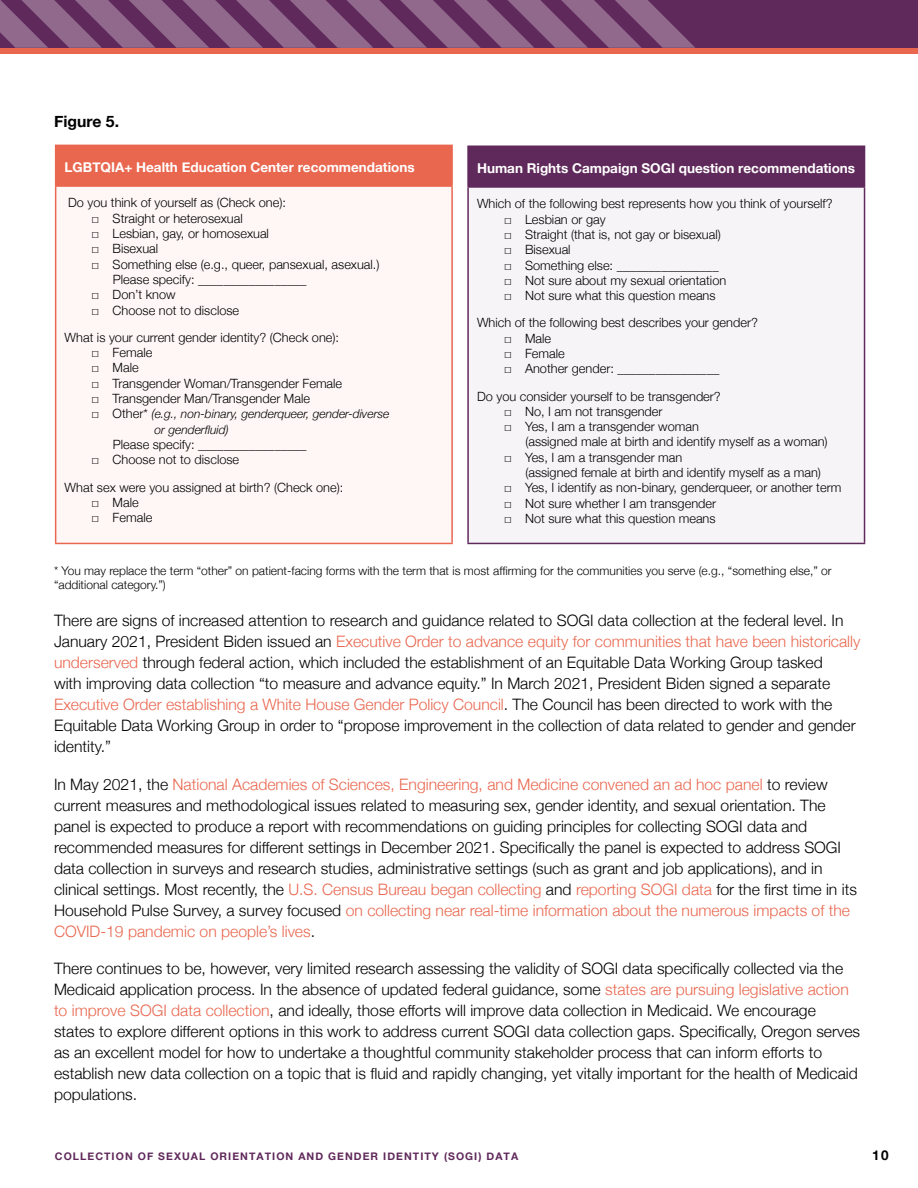
<style>
.page{position:relative;width:918px;height:1188px;background:#fff}
.page>*{position:absolute;margin:0;border:0;box-sizing:border-box;transform-origin:0 0}
.t1{font:300 15.75px/21px "Helvetica Neue";color:#000}
.t2{font:700 15.75px "Helvetica Neue";color:#000}
.t3{font:700 13.5px "Helvetica Neue";color:#fff}
.t4{font:700 13.5px "Helvetica Neue";color:#000}
.t5{font:300 12.75px/27.3px "Helvetica Neue";color:#000}
.t6{font:300 12px/13.5px "Helvetica Neue";color:#000}
.t7{font:italic 300 12px/15.3px "Helvetica Neue";color:#000}
.t8{font:700 10.5px "Helvetica Neue";letter-spacing:.1em;color:#60295b}
.s1{font-family:"Arial";font-weight:400}
.s2{font-family:"Arial";font-weight:700}
.s3{font-family:"Arial";font-weight:400;font-style:normal;font-size:12.75px}
.s4{font-style:normal;font-size:12.75px}
.s5{font-size:12.75px}
.s6{color:#e9674f}
</style>
<div class="page">
<div style="left:0;top:0;width:918px;height:49px;background:#60295b"></div>
<div style="left:0;top:48px;width:918px;height:5px;background:#e9674f"></div>
<svg style="left:0;top:0;width:695px;height:48px"></svg>
<div style="left:56px;top:145px;width:396px;height:41px;background:#e9674f"></div>
<div style="left:56px;top:186px;width:396px;height:357px;background:#fef7f6"></div>
<hr style="left:55px;top:187px;width:1px;height:356px;background:#e9674f">
<hr style="left:451px;top:187px;width:2px;height:356px;background:#e9674f">
<hr style="left:55px;top:543px;width:398px;height:1px;background:#e9674f">
<hr style="left:55px;top:145px;width:398px;height:1px;background:#e9674f">
<hr style="left:55px;top:146px;width:1px;height:39px;background:#e9674f">
<hr style="left:451px;top:146px;width:2px;height:39px;background:#e9674f">
<hr style="left:55px;top:185px;width:398px;height:2px;background:#e9674f">
<div style="left:468px;top:146px;width:397px;height:41px;background:#60295b"></div>
<div style="left:468px;top:187px;width:397px;height:356px;background:#f7f4f7"></div>
<hr style="left:467px;top:146px;width:398px;height:1px;background:#60295b">
<hr style="left:467px;top:147px;width:2px;height:39px;background:#60295b">
<hr style="left:467px;top:186px;width:398px;height:2px;background:#60295b">
<hr style="left:467px;top:188px;width:2px;height:355px;background:#60295b">
<hr style="left:864px;top:188px;width:1px;height:355px;background:#60295b">
<hr style="left:467px;top:543px;width:398px;height:1px;background:#60295b">
<p class="t2" style="left:54px;top:112px;width:67px">Figure 5.</p>
<p class="t3" style="left:65px;top:159px;width:352px">LGBTQIA+ Health Education Center recommendations</p>
<p class="t5" style="left:68px;top:188px;width:219px">Do you think of yourself as (Check one):</p>
<p class="t5" style="left:92px;top:204px;width:153px"><span class="s1">□</span> Straight or heterosexual</p>
<p class="t5" style="left:92px;top:219px;width:179px"><span class="s1">□</span> Lesbian, gay, or homosexual</p>
<p class="t5" style="left:92px;top:234px;width:68px"><span class="s1">□</span> Bisexual</p>
<p class="t5" style="left:113px;top:255px;width:268px;line-height:15.3px;text-indent:-21px"><span class="s1">□</span> Something else (e.g., queer, pansexual, asexual.)<br>Please specify: _________________</p>
<p class="t5" style="left:92px;top:280px;width:86px"><span class="s1">□</span> Don’t know</p>
<p class="t5" style="left:65px;top:295px;width:276px;text-indent:27px"><span class="s1">□</span> Choose not to disclose<br>What is your current gender identity? (Check one):</p>
<p class="t5" style="left:92px;top:338px;width:62px"><span class="s2">□</span> Female</p>
<p class="t5" style="left:92px;top:353px;width:49px"><span class="s2">□</span> Male</p>
<p class="t5" style="left:92px;top:369px;width:252px"><span class="s2">□</span> Transgender Woman/Transgender Female</p>
<p class="t5" style="left:92px;top:384px;width:220px"><span class="s2">□</span> Transgender Man/Transgender Male</p>
<p class="t7" style="left:155px;top:406px;width:236px;text-indent:-63px"><span class="s3">□</span> <span class="s4">Other*</span> <span class="s5">(</span>e.g., non-binary, genderqueer, gender-diverse or genderfluid<span class="s5">)</span></p>
<p class="t5" style="left:113px;top:430px;width:195px">Please specify: _________________</p>
<p class="t5" style="left:65px;top:445px;width:280px;text-indent:27px"><span class="s2">□</span> Choose not to disclose<br>What sex were you assigned at birth? (Check one):</p>
<p class="t5" style="left:92px;top:488px;width:49px"><span class="s2">□</span> Male</p>
<p class="t5" style="left:92px;top:503px;width:62px"><span class="s2">□</span> Female</p>
<p class="t3" style="left:477px;top:160px;width:380px">Human Rights Campaign SOGI question recommendations</p>
<p class="t5" style="left:477px;top:189px;width:357px">Which of the following best represents how you think of yourself?</p>
<p class="t5" style="left:504px;top:204px;width:103px"><span class="s1">□</span> Lesbian or gay</p>
<p class="t5" style="left:504px;top:220px;width:218px"><span class="s1">□</span> Straight (that is, not gay or bisexual)</p>
<p class="t5" style="left:504px;top:235px;width:68px"><span class="s1">□</span> Bisexual</p>
<p class="t5" style="left:504px;top:250px;width:216px"><span class="s1">□</span> Something else: ________________</p>
<p class="t5" style="left:504px;top:266px;width:224px"><span class="s1">□</span> Not sure about my sexual orientation</p>
<p class="t5" style="left:477px;top:281px;width:282px;text-indent:27px"><span class="s1">□</span> Not sure what this question means<br>Which of the following best describes your gender?</p>
<p class="t5" style="left:504px;top:324px;width:49px"><span class="s2">□</span> Male</p>
<p class="t5" style="left:504px;top:339px;width:62px"><span class="s2">□</span> Female</p>
<p class="t5" style="left:477px;top:354px;width:245px;text-align:right"><span class="s2">□</span> Another gender: ________________<br>Do you consider yourself to be transgender?</p>
<p class="t5" style="left:504px;top:397px;width:160px"><span class="s2">□</span> No, I am not transgender</p>
<p class="t5" style="left:525px;top:418px;width:304px;line-height:15.3px;text-indent:-21px"><span class="s1">□</span> Yes, I am a transgender woman<br>(assigned male at birth and identify myself as a woman)</p>
<p class="t5" style="left:525px;top:449px;width:297px;line-height:15.3px;text-indent:-21px"><span class="s1">□</span> Yes, I am a transgender man<br>(assigned female at birth and identify myself as a man)</p>
<p class="t5" style="left:504px;top:473px;width:339px"><span class="s2">□</span> Yes, I identify as non-binary, genderqueer, or another term</p>
<p class="t5" style="left:504px;top:489px;width:214px"><span class="s2">□</span> Not sure whether I am transgender</p>
<p class="t5" style="left:504px;top:504px;width:213px"><span class="s2">□</span> Not sure what this question means</p>
<p class="t6" style="left:54px;top:563px;width:779px">* You may replace the term “other” on patient-facing forms with the term that is most affirming for the communities you serve (e.g., “something else,” or “additional category.”)</p>
<p class="t1" style="left:54px;top:609px;width:808px">There are signs of increased attention to research and guidance related to SOGI data collection at the federal level. In January 2021, President Biden issued an <span class="s6">Executive Order to advance equity for communities that have been historically underserved</span> through federal action, which included the establishment of an Equitable Data Working Group tasked<br>with improving data collection “to measure and advance equity.” In March 2021, President Biden signed a separate <span class="s6">Executive Order establishing a White House Gender Policy Council</span>. The Council has been directed to work with the Equitable Data Working Group in order to “propose improvement in the collection of data related to gender and gender identity.”</p>
<p class="t1" style="left:54px;top:773px;width:804px">In May 2021, the <span class="s6">National Academies of Sciences, Engineering, and Medicine convened an ad hoc panel</span> to review current measures and methodological issues related to measuring sex, gender identity, and sexual orientation. The panel is expected to produce a report with recommendations on guiding principles for collecting SOGI data and recommended measures for different settings in December 2021. Specifically the panel is expected to address SOGI data collection in surveys and research studies, administrative settings (such as grant and job applications), and in clinical settings. Most recently, the <span class="s6">U.S. Census Bureau began collecting</span> and <span class="s6">reporting SOGI data</span> for the first time in its Household Pulse Survey, a survey focused <span class="s6">on collecting near real-time information about the numerous impacts of the COVID-19 pandemic on people’s lives</span>.</p>
<p class="t1" style="left:54px;top:957px;width:808px">There continues to be, however, very limited research assessing the validity of SOGI data specifically collected via the Medicaid application process. In the absence of updated federal guidance, some <span class="s6">states are pursuing legislative action to improve SOGI data collection</span>, and ideally, those efforts will improve data collection in Medicaid. We encourage states to explore different options in this work to address current SOGI data collection gaps. Specifically, Oregon serves as an excellent model for how to undertake a thoughtful community stakeholder process that can inform efforts to establish new data collection on a topic that is fluid and rapidly changing, yet vitally important for the health of Medicaid populations.</p>
<p class="t8" style="left:55px;top:1150px;width:465px">COLLECTION OF SEXUAL ORIENTATION AND GENDER IDENTITY (SOGI) DATA</p>
<p class="t4" style="left:872px;top:1146px;width:18px">10</p>
</div>
